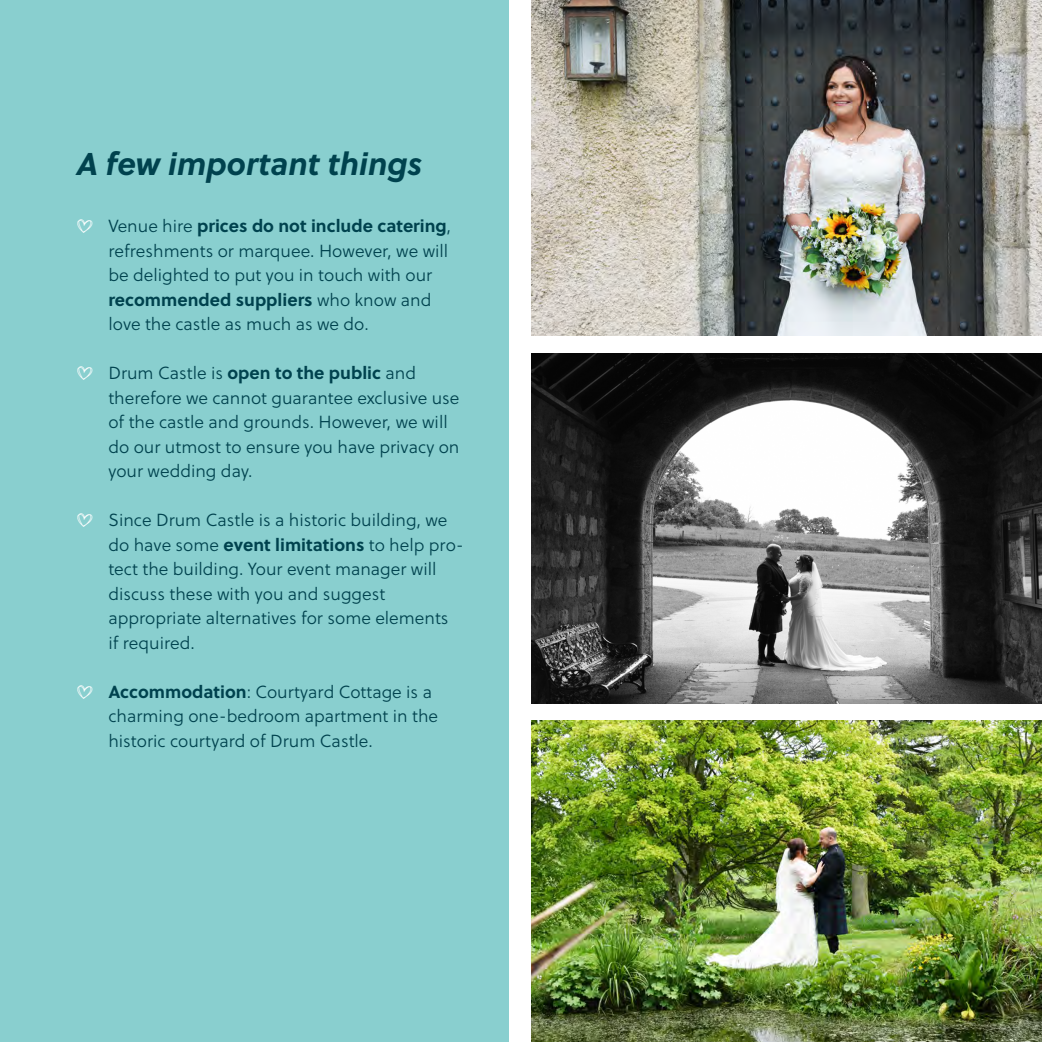
<style>
.page{position:relative;width:1042px;height:1042px;background:#fff}
.page>*{position:absolute;margin:0;border:0;box-sizing:border-box;transform-origin:0 0}
.t1{font:italic 700 31.5px "Soleil";color:#00424e}
.t2{font:17.5px/24.5px "Soleil Lt";color:#00424e}
.t3{font:700 17.5px "Soleil";color:#00424e}
.s1{font-family:"Love Cha Illustration";font-weight:400;color:#fff}
.s2{font-family:"Soleil Lt";font-weight:400}
.s3{font-family:"Love Cha Illustration";color:#fff}
.s4{font-family:"Soleil";font-weight:700}
</style>
<div class="page">
<img style="left:532px;top:353px;width:510px;height:350px">
<div style="left:0;top:0;width:508px;height:1042px;background:#89cfcf"></div>
<img style="left:532px;top:0;width:510px;height:335px">
<img style="left:532px;top:721px;width:510px;height:321px">
<h1 class="t1" style="left:77px;top:140px;width:347px">A few important things</h1>
<p class="t3" style="left:77px;top:212px;width:376px"><span class="s1">l</span> <span class="s2">Venue hire</span> prices do not include catering<span class="s2">,</span></p>
<p class="t2" style="left:108px;top:238px;width:341px">refreshments or marquee. However, we will be delighted to put you in touch with our</p>
<p class="t3" style="left:108px;top:286px;width:324px">recommended suppliers <span class="s2">who know and</span></p>
<p class="t2" style="left:108px;top:311px;width:262px">love the castle as much as we do.</p>
<p class="t2" style="left:108px;top:360px;width:353px;text-indent:-32px"><span class="s3">l</span> Drum Castle is <span class="s4">open to the public</span> and therefore we cannot guarantee exclusive use of the castle and grounds. However, we will do our utmost to ensure you have privacy on your wedding day.</p>
<p class="t2" style="left:108px;top:507px;width:357px;text-indent:-31px"><span class="s3">l</span> Since Drum Castle is a historic building, we do have some <span class="s4">event limitations</span> to help pro&shy;tect the building. Your event manager will discuss these with you and suggest appropriate alternatives for some elements<br>if required.</p>
<p class="t2" style="left:108px;top:679px;width:331px;text-indent:-32px"><span class="s3">l</span> <span class="s4">Accommodation</span>: Courtyard Cottage is a charming one-bedroom apartment in the historic courtyard of Drum Castle.</p>
</div>
